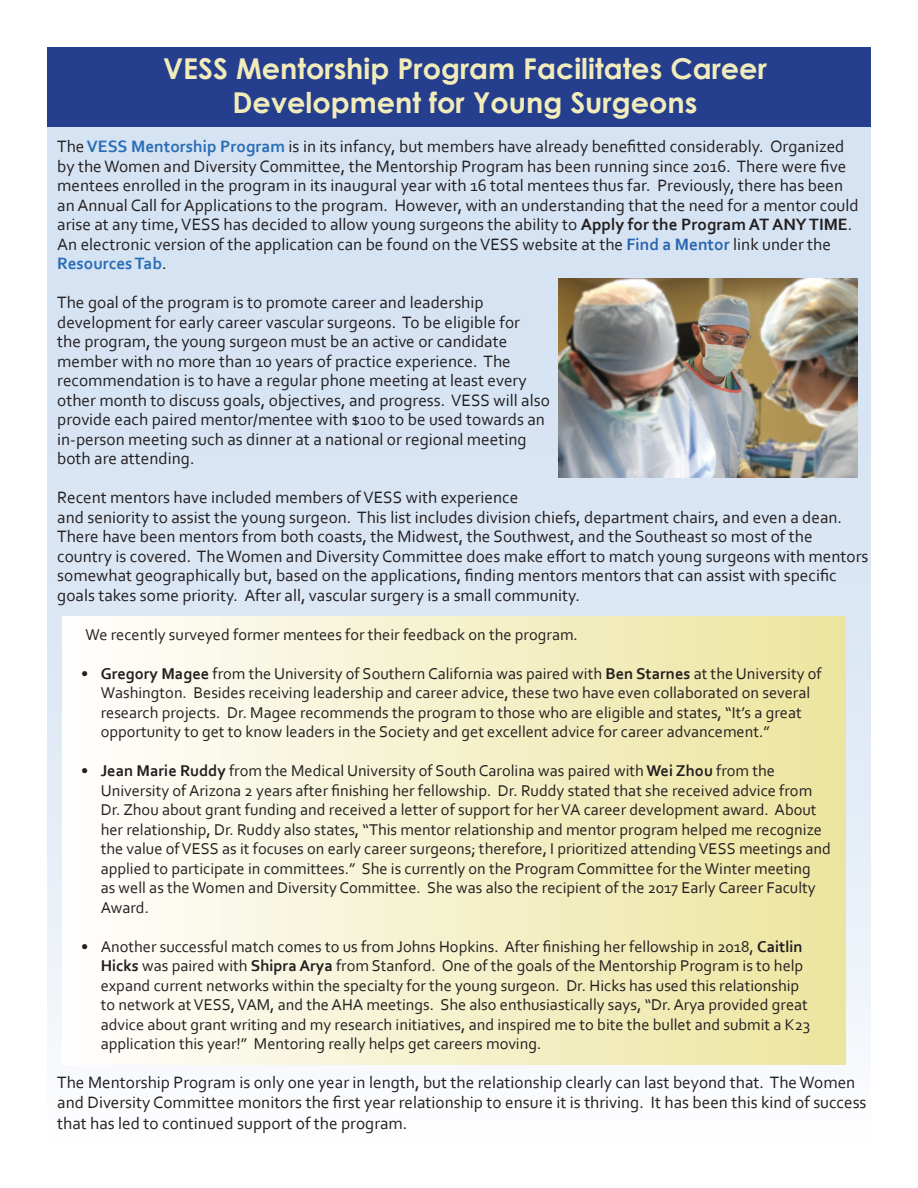
<style>
.page{position:relative;width:918px;height:1188px;background:#fff}
.page>*{position:absolute;margin:0;border:0;box-sizing:border-box;transform-origin:0 0}
.t1{font:700 28.8px/34.5px "Century Gothic";color:#f2ecba;text-align:center}
.t2{font:17.25px/19.5px "Corbel";color:#231f20}
.t3{font:16.35px/19.5px "Corbel";color:#231f20}
.s1{font-weight:700;color:#286db6}
.s2{font-weight:700}
.s3{font-weight:700;color:#2865b1}
</style>
<div class="page">
<div style="left:47px;top:47px;width:824px;height:1094px;background:linear-gradient(to bottom,#cbdcef,#f4f7fb)"></div>
<div style="left:47px;top:47px;width:824px;height:79px;background:#253f8e"></div>
<div style="left:62px;top:617px;width:784px;height:448px;background:linear-gradient(to right,#fefefd,#ece59e)"></div>
<img style="left:558px;top:279px;width:299px;height:199px">
<h1 class="t1" style="left:163px;top:51px;width:605px">VESS Mentorship Program Facilitates Career<br>Development for Young Surgeons</h1>
<p class="t2" style="left:57px;top:137px;width:803px">The <span class="s1">VESS Mentorship Program</span> is in its infancy, but members have already benefitted considerably. Organized by the Women and Diversity Committee, the Mentorship Program has been running since 2016. There were five mentees enrolled in the program in its inaugural year with 16 total mentees thus far. Previously, there has been an Annual Call for Applications to the program. However, with an understanding that the need for a mentor could arise at any time, VESS has decided to allow young surgeons the ability to <span class="s2">Apply for the Program AT ANY TIME</span>.<br>An electronic version of the application can be found on the VESS website at the <span class="s3">Find a Mentor</span> link under the <span class="s1">Resources Tab</span>.</p>
<p class="t2" style="left:57px;top:292px;width:494px">The goal of the program is to promote career and leadership development for early career vascular surgeons. To be eligible for<br>the program, the young surgeon must be an active or candidate member with no more than 10 years of practice experience. The recommendation is to have a regular phone meeting at least every other month to discuss goals, objectives, and progress. VESS will also provide each paired mentor/mentee with $100 to be used towards an in-person meeting such as dinner at a national or regional meeting both are attending.</p>
<p class="t2" style="left:57px;top:487px;width:813px">Recent mentors have included members of VESS with experience<br>and seniority to assist the young surgeon. This list includes division chiefs, department chairs, and even a dean.<br>There have been mentors from both coasts, the Midwest, the Southwest, and the Southeast so most of the country is covered. The Women and Diversity Committee does make effort to match young surgeons with mentors somewhat geographically but, based on the applications, finding mentors mentors that can assist with specific goals takes some priority. After all, vascular surgery is a small community.</p>
<p class="t3" style="left:86px;top:624px;width:494px">We recently surveyed former mentees for their feedback on the program.</p>
<p class="t3" style="left:101px;top:663px;width:722px;text-indent:-19px">• <span class="s2">Gregory Magee</span> from the University of Southern California was paired with <span class="s2">Ben Starnes</span> at the University of Washington. Besides receiving leadership and career advice, these two have even collaborated on several research projects. Dr. Magee recommends the program to those who are eligible and states, “It’s a great opportunity to get to know leaders in the Society and get excellent advice for career advancement.”</p>
<p class="t3" style="left:101px;top:761px;width:732px;text-indent:-19px">• <span class="s2">Jean Marie Ruddy</span> from the Medical University of South Carolina was paired with <span class="s2">Wei Zhou</span> from the University of Arizona 2 years after finishing her fellowship. Dr. Ruddy stated that she received advice from Dr. Zhou about grant funding and received a letter of support for her VA career development award. About her relationship, Dr. Ruddy also states, “This mentor relationship and mentor program helped me recognize the value of VESS as it focuses on early career surgeons; therefore, I prioritized attending VESS meetings and applied to participate in committees.” She is currently on the Program Committee for the Winter meeting<br>as well as the Women and Diversity Committee. She was also the recipient of the 2017 Early Career Faculty Award.</p>
<p class="t3" style="left:101px;top:936px;width:711px;text-indent:-19px">• Another successful match comes to us from Johns Hopkins. After finishing her fellowship in 2018, <span class="s2">Caitlin Hicks</span> was paired with <span class="s2">Shipra Arya</span> from Stanford. One of the goals of the Mentorship Program is to help expand current networks within the specialty for the young surgeon. Dr. Hicks has used this relationship to network at VESS, VAM, and the AHA meetings. She also enthusiastically says, “Dr. Arya provided great advice about grant writing and my research initiatives, and inspired me to bite the bullet and submit a K23 application this year!” Mentoring really helps get careers moving.</p>
<p class="t2" style="left:57px;top:1072px;width:811px;line-height:20.1px">The Mentorship Program is only one year in length, but the relationship clearly can last beyond that. The Women and Diversity Committee monitors the first year relationship to ensure it is thriving. It has been this kind of success that has led to continued support of the program.</p>
</div>
